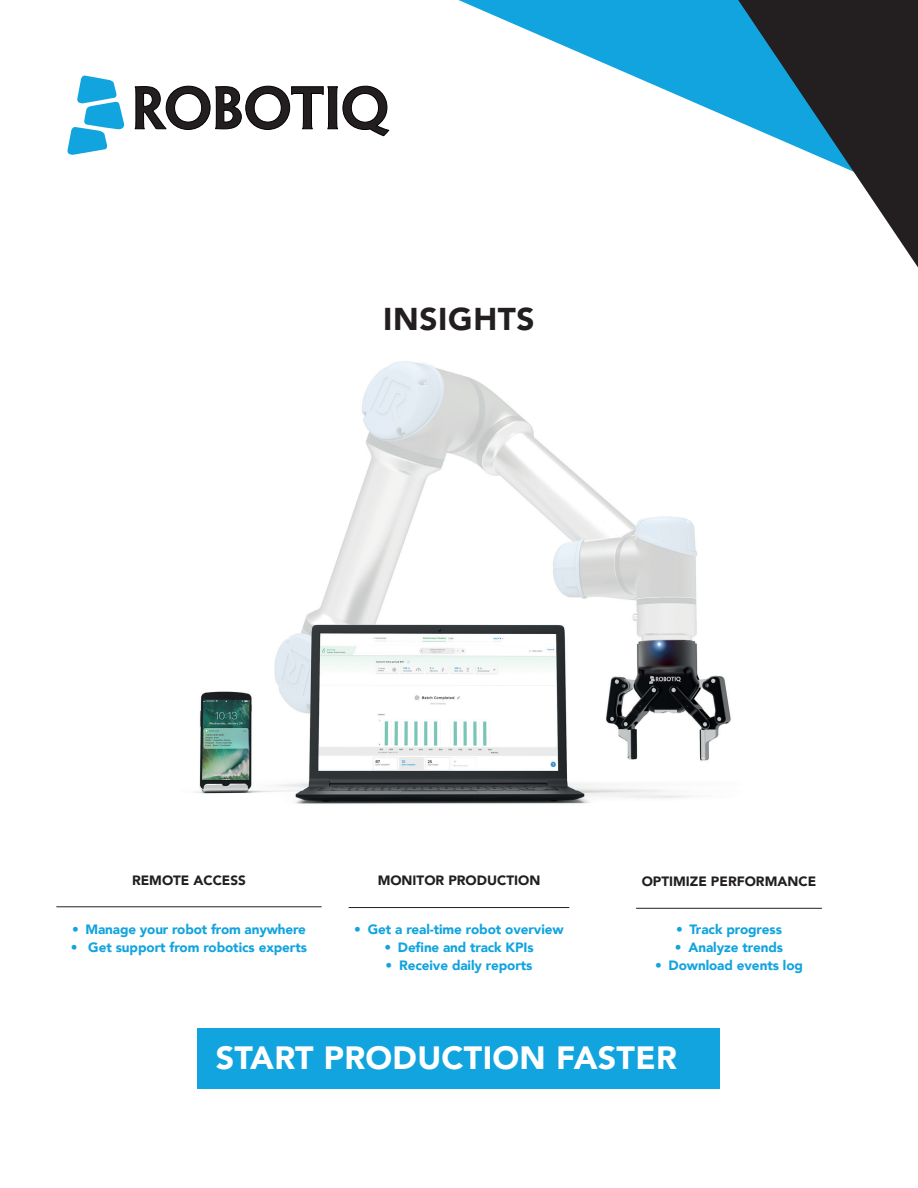
<style>
.page{position:relative;width:918px;height:1188px;background:#fff}
.page>*{position:absolute;margin:0;border:0;box-sizing:border-box;transform-origin:0 0}
.t1{font:900 32.25px "Avenir";letter-spacing:.01em;color:#fff}
.t2{font:900 31.5px "Avenir";letter-spacing:.02em;color:#231f20}
.t3{font:900 13.5px "Avenir";letter-spacing:-.005em;color:#12a4de}
.t4{font:900 13.5px "Avenir";color:#231f20}
</style>
<div class="page">
<svg style="left:458px;top:0;width:218px;height:95px"></svg>
<svg style="left:676px;top:0;width:242px;height:268px"></svg>
<svg style="left:135px;top:86px;width:254px;height:50px"></svg>
<svg style="left:67px;top:75px;width:58px;height:80px"></svg>
<hr style="left:56px;top:906px;width:266px;height:1px;background:#231f20">
<hr style="left:349px;top:907px;width:220px;height:1px;background:#231f20">
<hr style="left:636px;top:908px;width:186px;height:1px;background:#231f20">
<div style="left:198px;top:1028px;width:522px;height:61px;background:#12a4de"></div>
<img style="left:196px;top:361px;width:535px;height:443px">
<h2 class="t2" style="left:383px;top:292px;width:153px">INSIGHTS</h2>
<p class="t4" style="left:378px;top:869px;width:164px">MONITOR PRODUCTION</p>
<p class="t4" style="left:132px;top:869px;width:115px">REMOTE ACCESS</p>
<p class="t4" style="left:642px;top:870px;width:176px">OPTIMIZE PERFORMANCE</p>
<p class="t3" style="left:354px;top:918px;width:211px">• Get a real-time robot overview</p>
<p class="t3" style="left:384px;top:936px;width:151px">• Define and track KPIs</p>
<p class="t3" style="left:386px;top:954px;width:148px">• Receive daily reports</p>
<p class="t3" style="left:72px;top:918px;width:235px">• Manage your robot from anywhere</p>
<p class="t3" style="left:71px;top:936px;width:238px">• Get support from robotics experts</p>
<p class="t3" style="left:676px;top:918px;width:107px">• Track progress</p>
<p class="t3" style="left:675px;top:936px;width:110px">• Analyze trends</p>
<p class="t3" style="left:655px;top:954px;width:150px">• Download events log</p>
<h1 class="t1" style="left:216px;top:1030px;width:463px">START PRODUCTION FASTER</h1>
</div>
